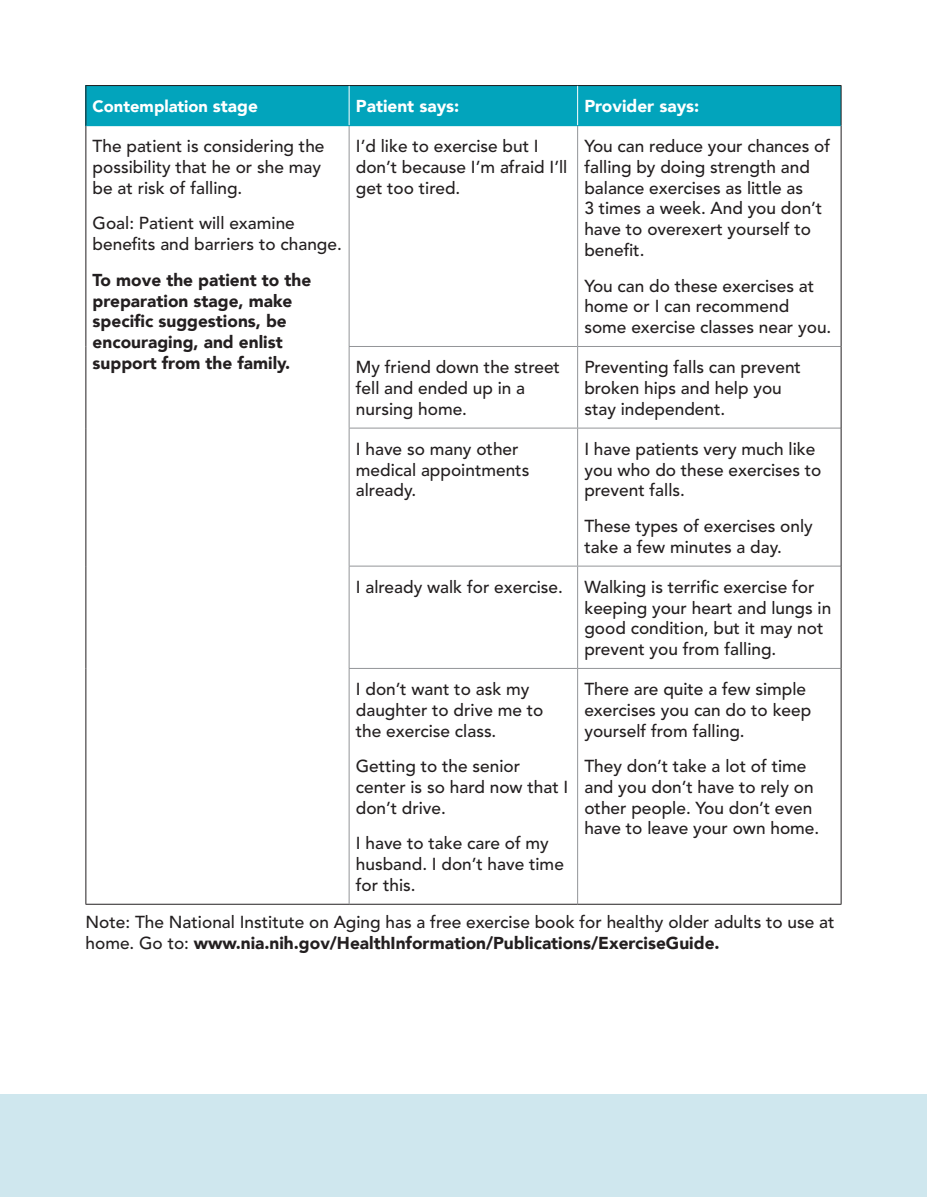
<style>
.page{position:relative;width:927px;height:1197px;background:#fff}
.page>*{position:absolute;margin:0;border:0;box-sizing:border-box;transform-origin:0 0}
.t1{font:500 17.25px/20.7px "Avenir";color:#231f20}
.t2{font:900 17.25px/20.7px "Avenir";color:#231f20}
.t3{font:900 17.25px "Avenir";color:#fff}
.t4{font:900 16.5px "Avenir";color:#fff}
.s1{font-size:17.25px}
.s2{font-weight:900}
</style>
<div class="page">
<div style="left:86px;top:86px;width:263px;height:40px;background:#02a4bc"></div>
<div style="left:349px;top:86px;width:229px;height:40px;background:#02a4bc"></div>
<div style="left:578px;top:86px;width:263px;height:40px;background:#02a4bc"></div>
<hr style="left:86px;top:126px;width:1px;height:220px;background:#231f20">
<hr style="left:86px;top:346px;width:1px;height:82px;background:#231f20">
<hr style="left:86px;top:428px;width:1px;height:138px;background:#231f20">
<hr style="left:86px;top:566px;width:1px;height:102px;background:#231f20">
<hr style="left:86px;top:668px;width:1px;height:236px;background:#231f20">
<hr style="left:86px;top:904px;width:263px;height:1px;background:#231f20">
<hr style="left:349px;top:904px;width:229px;height:1px;background:#231f20">
<hr style="left:349px;top:126px;width:1px;height:220px;background:#939598">
<hr style="left:349px;top:346px;width:229px;height:1px;background:#939598">
<hr style="left:349px;top:347px;width:1px;height:81px;background:#939598">
<hr style="left:349px;top:428px;width:229px;height:1px;background:#939598">
<hr style="left:349px;top:428px;width:1px;height:138px;background:#939598">
<hr style="left:349px;top:566px;width:229px;height:1px;background:#939598">
<hr style="left:349px;top:566px;width:1px;height:102px;background:#939598">
<hr style="left:349px;top:668px;width:229px;height:1px;background:#939598">
<hr style="left:349px;top:669px;width:1px;height:235px;background:#939598">
<hr style="left:577px;top:126px;width:1px;height:220px;background:#939598">
<hr style="left:578px;top:346px;width:263px;height:1px;background:#939598">
<hr style="left:577px;top:347px;width:1px;height:81px;background:#939598">
<hr style="left:578px;top:428px;width:263px;height:1px;background:#939598">
<hr style="left:577px;top:428px;width:1px;height:138px;background:#939598">
<hr style="left:578px;top:566px;width:263px;height:1px;background:#939598">
<hr style="left:577px;top:566px;width:1px;height:102px;background:#939598">
<hr style="left:578px;top:668px;width:263px;height:1px;background:#939598">
<hr style="left:577px;top:669px;width:1px;height:235px;background:#939598">
<hr style="left:841px;top:126px;width:1px;height:220px;background:#231f20">
<hr style="left:841px;top:346px;width:1px;height:82px;background:#231f20">
<hr style="left:841px;top:428px;width:1px;height:138px;background:#231f20">
<hr style="left:841px;top:566px;width:1px;height:102px;background:#231f20">
<hr style="left:841px;top:668px;width:1px;height:236px;background:#231f20">
<hr style="left:578px;top:904px;width:263px;height:1px;background:#231f20">
<hr style="left:86px;top:85px;width:263px;height:1px;background:#231f20">
<hr style="left:86px;top:86px;width:1px;height:40px;background:#231f20">
<hr style="left:349px;top:85px;width:229px;height:1px;background:#231f20">
<hr style="left:578px;top:85px;width:263px;height:1px;background:#231f20">
<hr style="left:841px;top:86px;width:1px;height:40px;background:#231f20">
<hr style="left:349px;top:86px;width:1px;height:39px;background:#fff">
<hr style="left:577px;top:86px;width:1px;height:39px;background:#fff">
<hr style="left:86px;top:125px;width:263px;height:1px;background:#02a4bc">
<div style="left:0;top:1095px;width:927px;height:102px;background:#cfe7ee"></div>
<p class="t4" style="left:93px;top:92px;width:167px">Contemplation <span class="s1">stage</span></p>
<p class="t3" style="left:356px;top:91px;width:105px">Patient says:</p>
<p class="t3" style="left:584px;top:91px;width:117px">Provider says:</p>
<p class="t1" style="left:93px;top:136px;width:233px">The patient is considering the possibility that he or she may be at risk of falling.</p>
<p class="t1" style="left:93px;top:214px;width:251px">Goal: Patient will examine benefits and barriers to change.</p>
<p class="t2" style="left:93px;top:269px;width:220px">To move the patient to the preparation stage, make specific suggestions, be encouraging, and enlist support from the family.</p>
<p class="t1" style="left:356px;top:137px;width:213px">I’d like to exercise but I don’t because I’m afraid I’ll get too tired.</p>
<p class="t1" style="left:584px;top:137px;width:247px">You can reduce your chances of falling by doing strength and balance exercises as little as<br>3 times a week. And you don’t have to overexert yourself to benefit.</p>
<p class="t1" style="left:584px;top:276px;width:249px">You can do these exercises at home or I can recommend some exercise classes near you.</p>
<p class="t1" style="left:356px;top:357px;width:206px">My friend down the street fell and ended up in a nursing home.</p>
<p class="t1" style="left:584px;top:357px;width:218px">Preventing falls can prevent broken hips and help you stay independent.</p>
<p class="t1" style="left:356px;top:439px;width:164px">I have so many other</p>
<p class="t1" style="left:584px;top:439px;width:233px">I have patients very much like</p>
<p class="t1" style="left:356px;top:460px;width:175px">medical appointments</p>
<p class="t1" style="left:584px;top:460px;width:239px">you who do these exercises to</p>
<p class="t1" style="left:356px;top:480px;width:62px">already.</p>
<p class="t1" style="left:584px;top:473px;width:230px;line-height:35.7px">prevent falls.<br>These types of exercises only</p>
<p class="t1" style="left:584px;top:537px;width:199px">take a few minutes a day.</p>
<p class="t1" style="left:356px;top:577px;width:209px">I already walk for exercise.</p>
<p class="t1" style="left:584px;top:577px;width:249px">Walking is terrific exercise for keeping your heart and lungs in good condition, but it may not prevent you from falling.</p>
<p class="t1" style="left:356px;top:679px;width:189px">I don’t want to ask my daughter to drive me to the exercise class.</p>
<p class="t1" style="left:356px;top:756px;width:214px">Getting to the senior center is so hard now that I don’t drive.</p>
<p class="t1" style="left:356px;top:833px;width:210px">I have to take care of my husband. I don’t have time for this.</p>
<p class="t1" style="left:584px;top:679px;width:228px">There are quite a few simple exercises you can do to keep yourself from falling.</p>
<p class="t1" style="left:584px;top:756px;width:236px">They don’t take a lot of time and you don’t have to rely on other people. You don’t even have to leave your own home.</p>
<p class="t1" style="left:85px;top:912px;width:751px">Note: The National Institute on Aging has a free exercise book for healthy older adults to use at home. Go to: <span class="s2">www.nia.nih.gov/HealthInformation/Publications/ExerciseGuide.</span></p>
</div>
